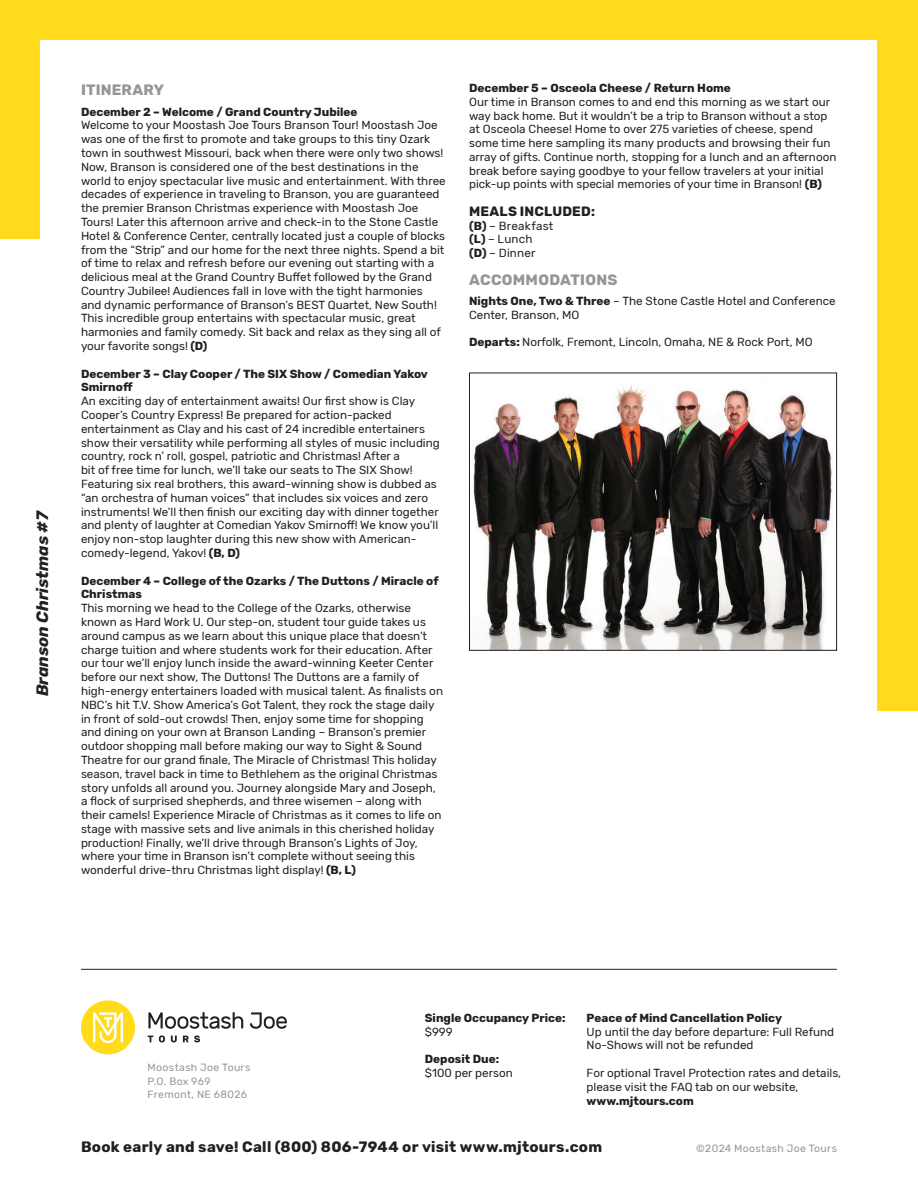
<style>
.page{position:relative;width:918px;height:1188px;background:#fff}
.page>*{position:absolute;margin:0;border:0;box-sizing:border-box;transform-origin:0 0}
.t1{font:italic 700 16.5px "Rubik";color:#231f20}
.t2{font:700 15px "Rubik";letter-spacing:.02em;color:#231f20}
.t3{font:700 15px "Rubik";letter-spacing:.015em;color:#939598}
.t4{font:700 13.5px "Rubik";letter-spacing:.01em;color:#231f20}
.t5{font:11.7px/13.8px "Rubik";color:#231f20}
.t6{font:700 11.7px/13.8px "Rubik";color:#231f20}
.t7{font:10.5px/13.5px "Rubik";letter-spacing:.03em;color:#939598}
.s1{font-weight:700}
</style>
<div class="page">
<div style="left:0;top:0;width:918px;height:238px;background:#ffdb1b"></div>
<div style="left:40px;top:40px;width:838px;height:1067px;background:#fff"></div>
<div style="left:878px;top:0;width:40px;height:711px;background:#ffdb1b"></div>
<svg style="left:148px;top:1012px;width:95px;height:17px"></svg>
<svg style="left:250px;top:1012px;width:37px;height:17px"></svg>
<svg style="left:148px;top:1036px;width:5px;height:6px"></svg>
<svg style="left:159px;top:1035px;width:6px;height:7px"></svg>
<svg style="left:171px;top:1036px;width:6px;height:6px"></svg>
<svg style="left:183px;top:1035px;width:17px;height:7px"></svg>
<div style="left:81px;top:1000px;width:54px;height:54px;background:#ffdb1b;border-radius:50%"></div>
<svg style="left:93px;top:1012px;width:30px;height:31px"></svg>
<hr style="left:81px;top:969px;width:756px;height:1px;background:#231f20">
<img style="left:473px;top:385px;width:359px;height:264px">
<div style="left:469px;top:373px;width:368px;height:278px;border:1px solid #231f20"></div>
<h1 class="t1" style="left:33px;top:696px;width:187px;rotate:-90deg">Branson Christmas #7</h1>
<p class="t3" style="left:81px;top:81px;width:85px">ITINERARY</p>
<p class="t6" style="left:81px;top:105px;width:278px">December 2 – Welcome / Grand Country Jubilee</p>
<p class="t5" style="left:81px;top:119px;width:366px">Welcome to your Moostash Joe Tours Branson Tour! Moostash Joe was one of the first to promote and take groups to this tiny Ozark town in southwest Missouri, back when there were only two shows!<br>Now, Branson is considered one of the best destinations in the world to enjoy spectacular live music and entertainment. With three decades of experience in traveling to Branson, you are guaranteed the premier Branson Christmas experience with Moostash Joe Tours! Later this afternoon arrive and check-in to the Stone Castle Hotel &amp; Conference Center, centrally located just a couple of blocks from the “Strip” and our home for the next three nights. Spend a bit of time to relax and refresh before our evening out starting with a delicious meal at the Grand Country Buffet followed by the Grand Country Jubilee! Audiences fall in love with the tight harmonies and dynamic performance of Branson’s BEST Quartet, New South!<br>This incredible group entertains with spectacular music, great harmonies and family comedy. Sit back and relax as they sing all of your favorite songs! <span class="s1">(D)</span></p>
<p class="t6" style="left:81px;top:367px;width:348px">December 3 – Clay Cooper / The SIX Show / Comedian Yakov<br>Smirnoff</p>
<p class="t5" style="left:81px;top:395px;width:360px">An exciting day of entertainment awaits! Our first show is Clay Cooper’s Country Express! Be prepared for action-packed entertainment as Clay and his cast of 24 incredible entertainers show their versatility while performing all styles of music including country, rock n’ roll, gospel, patriotic and Christmas! After a<br>bit of free time for lunch, we’ll take our seats to The SIX Show!<br>Featuring six real brothers, this award-winning show is dubbed as “an orchestra of human voices” that includes six voices and zero instruments! We’ll then finish our exciting day with dinner together and plenty of laughter at Comedian Yakov Smirnoff! We know you’ll enjoy non-stop laughter during this new show with American&shy;comedy-legend, Yakov! <span class="s1">(B, D)</span></p>
<p class="t6" style="left:81px;top:574px;width:359px">December 4 – College of the Ozarks / The Duttons / Miracle of<br>Christmas</p>
<p class="t5" style="left:81px;top:602px;width:364px">This morning we head to the College of the Ozarks, otherwise known as Hard Work U. Our step-on, student tour guide takes us around campus as we learn about this unique place that doesn’t charge tuition and where students work for their education. After our tour we’ll enjoy lunch inside the award-winning Keeter Center before our next show, The Duttons! The Duttons are a family of high-energy entertainers loaded with musical talent. As finalists on NBC’s hit T.V. Show America’s Got Talent, they rock the stage daily in front of sold-out crowds! Then, enjoy some time for shopping and dining on your own at Branson Landing – Branson’s premier outdoor shopping mall before making our way to Sight &amp; Sound Theatre for our grand finale, The Miracle of Christmas! This holiday season, travel back in time to Bethlehem as the original Christmas story unfolds all around you. Journey alongside Mary and Joseph, a flock of surprised shepherds, and three wisemen – along with their camels! Experience Miracle of Christmas as it comes to life on stage with massive sets and live animals in this cherished holiday production! Finally, we’ll drive through Branson’s Lights of Joy, where your time in Branson isn’t complete without seeing this wonderful drive-thru Christmas light display! <span class="s1">(B, L)</span></p>
<p class="t6" style="left:469px;top:81px;width:263px">December 5 – Osceola Cheese / Return Home</p>
<p class="t5" style="left:469px;top:95px;width:369px">Our time in Branson comes to and end this morning as we start our way back home. But it wouldn’t be a trip to Branson without a stop at Osceola Cheese! Home to over 275 varieties of cheese, spend some time here sampling its many products and browsing their fun array of gifts. Continue north, stopping for a lunch and an afternoon break before saying goodbye to your fellow travelers at your initial pick-up points with special memories of your time in Branson! <span class="s1">(B)</span></p>
<p class="t4" style="left:469px;top:203px;width:127px">MEALS INCLUDED:</p>
<p class="t5" style="left:469px;top:219px;width:86px"><span class="s1">(B)</span> – Breakfast <span class="s1">(L)</span> – Lunch<br><span class="s1">(D)</span> – Dinner</p>
<p class="t3" style="left:469px;top:271px;width:150px">ACCOMMODATIONS</p>
<p class="t5" style="left:469px;top:294px;width:368px"><span class="s1">Nights One, Two &amp; Three</span> – The Stone Castle Hotel and Conference<br>Center, Branson, MO</p>
<p class="t5" style="left:469px;top:336px;width:345px"><span class="s1">Departs:</span> Norfolk, Fremont, Lincoln, Omaha, NE &amp; Rock Port, MO</p>
<p class="t7" style="left:148px;top:1061px;width:104px">Moostash Joe Tours<br>P.O. Box 969<br>Fremont, NE 68026</p>
<p class="t6" style="left:425px;top:1011px;width:142px">Single Occupancy Price:</p>
<p class="t5" style="left:425px;top:1025px;width:29px">$999</p>
<p class="t6" style="left:425px;top:1053px;width:76px">Deposit Due:</p>
<p class="t5" style="left:425px;top:1066px;width:89px">$100 per person</p>
<p class="t6" style="left:587px;top:1011px;width:197px">Peace of Mind Cancellation Policy</p>
<p class="t5" style="left:587px;top:1025px;width:249px">Up until the day before departure: Full Refund<br>No-Shows will not be refunded</p>
<p class="t5" style="left:587px;top:1066px;width:256px">For optional Travel Protection rates and details, please visit the FAQ tab on our website,</p>
<p class="t6" style="left:587px;top:1094px;width:109px">www.mjtours.com</p>
<p class="t2" style="left:81px;top:1138px;width:523px">Book early and save! Call (800) 806-7944 or visit www.mjtours.com</p>
<p class="t7" style="left:696px;top:1142px;width:142px">©2024 Moostash Joe Tours</p>
</div>
